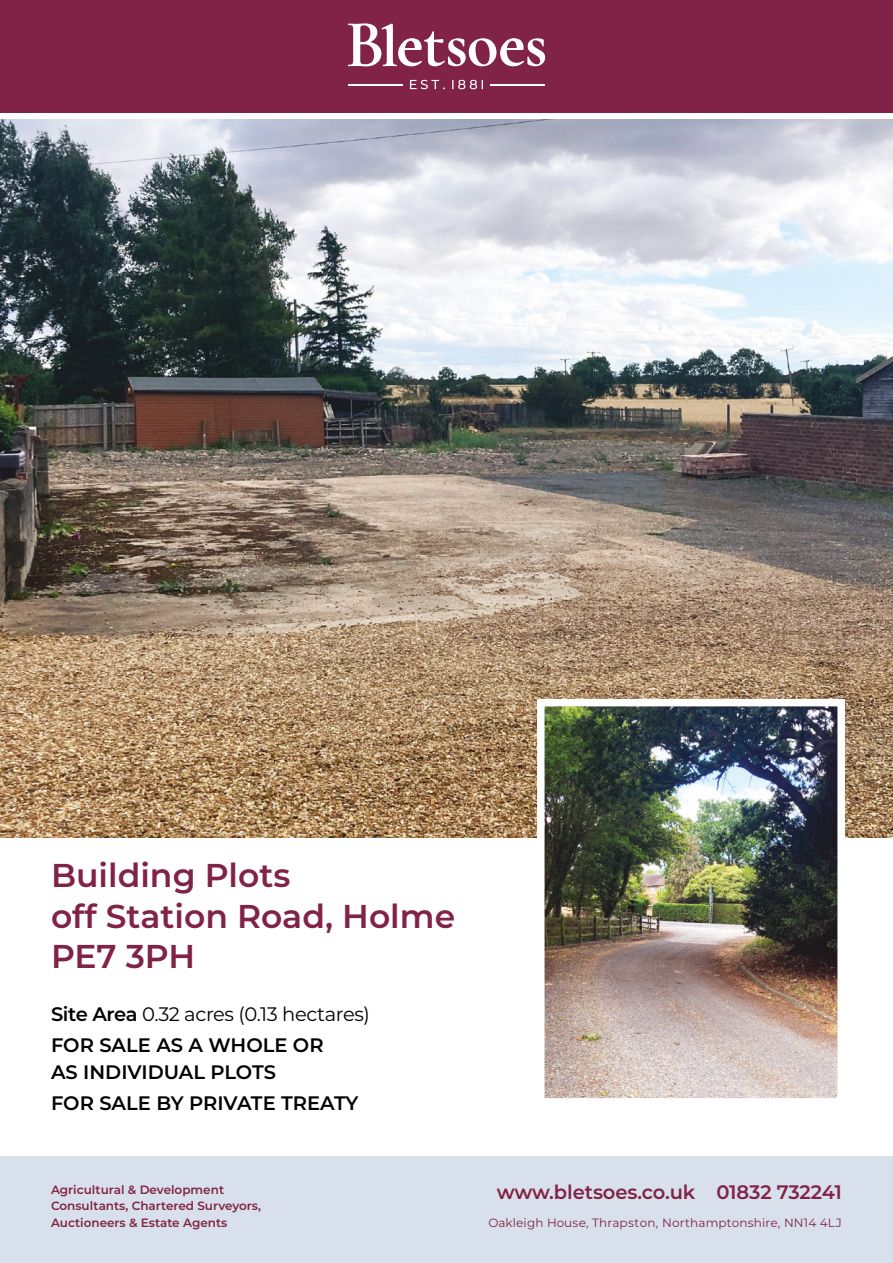
<style>
.page{position:relative;width:893px;height:1263px;background:#fff}
.page>*{position:absolute;margin:0;border:0;box-sizing:border-box;transform-origin:0 0}
.t1{font:600 33px/40.5px "Montserrat";color:#812247}
.t2{font:600 19.5px/31.2px "Montserrat";color:#000}
.t3{font:600 19.5px "Montserrat";letter-spacing:-.005em;color:#812247}
.t4{font:600 12px/16.5px "Montserrat";color:#812247}
.t5{font:12px "Montserrat";letter-spacing:.015em;color:#812247}
.s1{font-weight:400}
</style>
<div class="page">
<div style="left:0;top:0;width:893px;height:113px;background:#812247"></div>
<hr style="left:348px;top:84px;width:54px;height:1px;background:#fff">
<hr style="left:491px;top:84px;width:54px;height:1px;background:#fff">
<svg style="left:348px;top:23px;width:197px;height:43px"></svg>
<svg style="left:410px;top:80px;width:35px;height:9px"></svg>
<svg style="left:452px;top:80px;width:31px;height:9px"></svg>
<img style="left:0;top:119px;width:893px;height:719px">
<img style="left:546px;top:708px;width:290px;height:389px">
<div style="left:537px;top:699px;width:308px;height:407px;border:8px solid #fff"></div>
<div style="left:0;top:1157px;width:893px;height:106px;background:#d8e0eb"></div>
<h1 class="t1" style="left:51px;top:854px;width:406px">Building Plots<br>off Station Road, Holme<br>PE7 3PH</h1>
<p class="t2" style="left:51px;top:997px;width:320px">Site Area <span class="s1">0.32 acres (0.13 hectares)<br></span>FOR SALE AS A WHOLE OR</p>
<p class="t2" style="left:51px;top:1056px;width:309px">AS INDIVIDUAL PLOTS<br>FOR SALE BY PRIVATE TREATY</p>
<p class="t4" style="left:51px;top:1181px;width:212px">Agricultural &amp; Development<br>Consultants, Chartered Surveyors,<br>Auctioneers &amp; Estate Agents</p>
<p class="t3" style="left:497px;top:1178px;width:347px">www.bletsoes.co.uk 01832 732241</p>
<p class="t5" style="left:489px;top:1214px;width:355px">Oakleigh House, Thrapston, Northamptonshire, NN14 4LJ</p>
</div>
